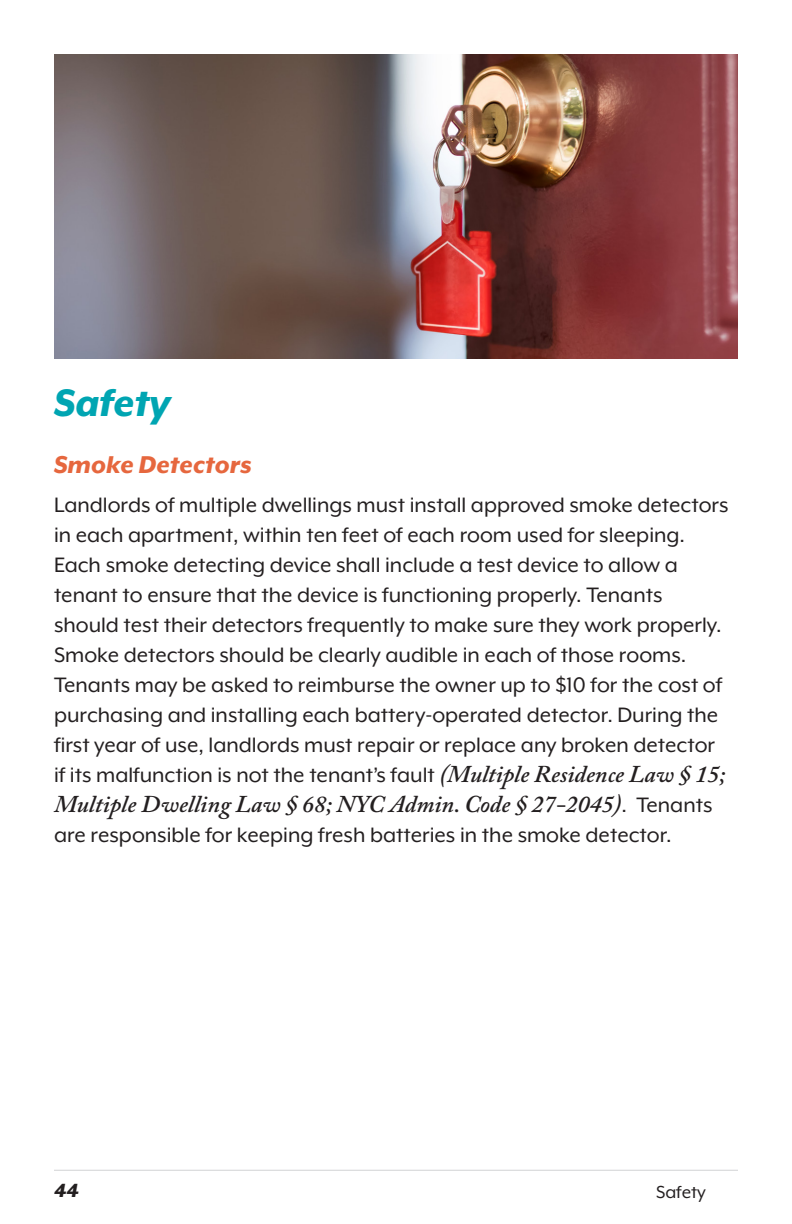
<style>
.page{position:relative;width:792px;height:1224px;background:#fff}
.page>*{position:absolute;margin:0;border:0;box-sizing:border-box;transform-origin:0 0}
.Body{font:italic 800 44px "Mr Eaves XL Mod OT";color:#00a5b2}
.Body-2{font:italic 800 28px "Mr Eaves XL Mod OT";color:#e6673e}
.First_Line_Paragraph{font:24px/30px "Mr Eaves XL Mod OT";color:#231f20}
.t1{font:italic 800 22px "Mr Eaves XL Mod OT";color:#231f20}
.t2{font:20px "Mr Eaves XL Mod OT";color:#231f20}
.s1{font-family:"Adobe Caslon Pro";font-weight:600;font-style:italic}
</style>
<div class="page">
<hr style="left:54px;top:1170px;width:684px;height:1px;background:#d1d2d4">
<img style="left:54px;top:54px;width:684px;height:305px">
<p class="Body" style="left:54px;top:381px;width:118px">Safety</p>
<p class="Body-2" style="left:54px;top:451px;width:199px">Smoke Detectors</p>
<p class="First_Line_Paragraph" style="left:54px;top:490px;width:676px">Landlords of multiple dwellings must install approved smoke detectors in each apartment, within ten feet of each room used for sleeping.<br>Each smoke detecting device shall include a test device to allow a tenant to ensure that the device is functioning properly. Tenants should test their detectors frequently to make sure they work properly.<br>Smoke detectors should be clearly audible in each of those rooms.<br>Tenants may be asked to reimburse the owner up to $10 for the cost of purchasing and installing each battery-operated detector. During the first year of use, landlords must repair or replace any broken detector if its malfunction is not the tenant’s fault <span class="s1">(Multiple Residence Law § 15; Multiple Dwelling Law § 68; NYC Admin. Code § 27-2045)</span>. Tenants are responsible for keeping fresh batteries in the smoke detector.</p>
<p class="t1" style="left:54px;top:1179px;width:27px">44</p>
<p class="t2" style="left:656px;top:1182px;width:51px">Safety</p>
</div>
